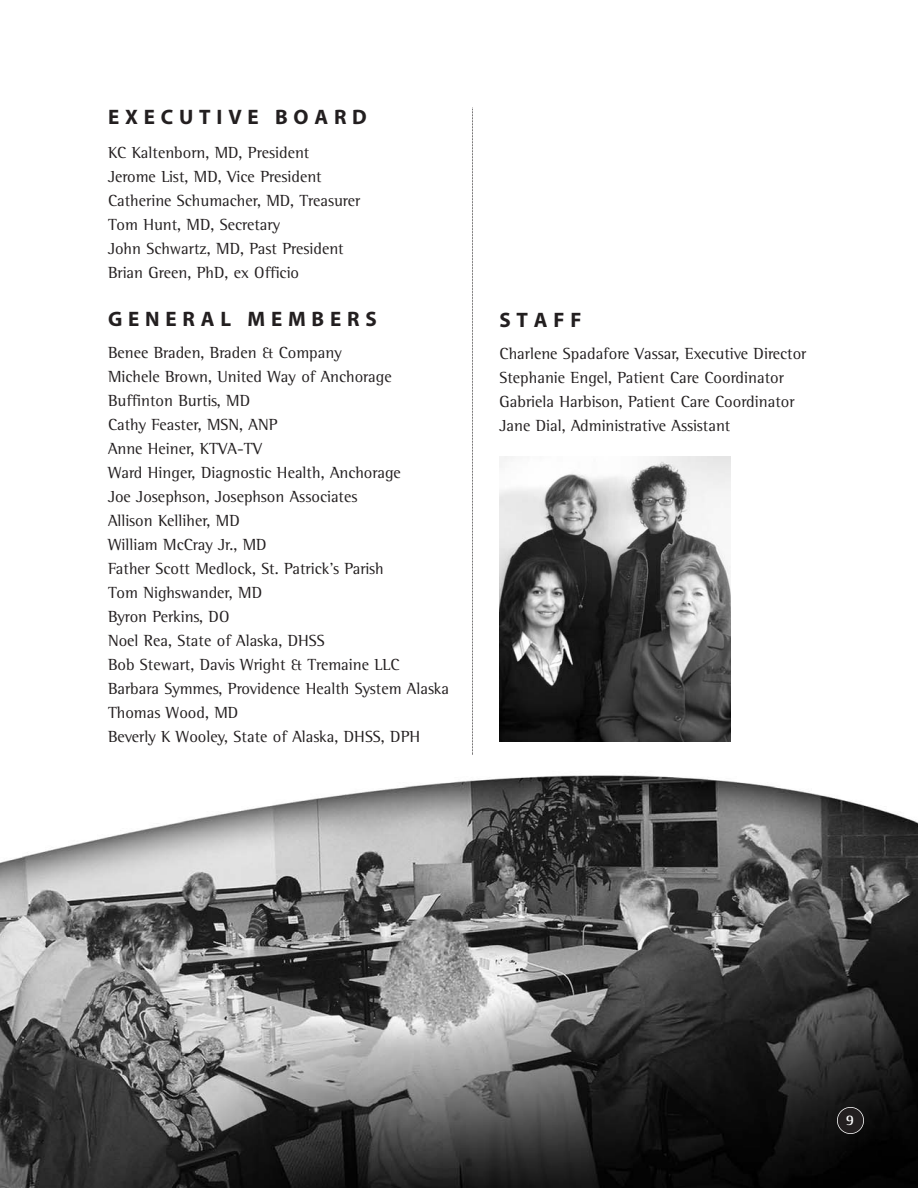
<style>
.page{position:relative;width:918px;height:1188px;background:#fff}
.page>*{position:absolute;margin:0;border:0;box-sizing:border-box;transform-origin:0 0}
.t1{font:21px "Myriad MM Bold";letter-spacing:.275em;color:#231f20}
.t2{font:16.5px/24px "Rotis Semi Serif";color:#231f20}
.t3{font:700 15px "Rotis Semi Serif";color:#fff}
</style>
<div class="page">
<img style="left:0;top:107px;width:918px;height:1081px">
<div style="left:838px;top:1108px;width:25px;height:25px;background:#231f20;border-radius:50%"></div>
<div style="left:837px;top:1107px;width:27px;height:27px;border:2px solid #fff;border-radius:50%"></div>
<img style="left:500px;top:457px;width:230px;height:284px">
<svg style="left:472px;top:108px;width:1px;height:647px"></svg>
<p class="t1" style="left:108px;top:109px;width:260px">EXECUTIVE BOARD</p>
<p class="t2" style="left:108px;top:142px;width:254px">KC Kaltenborn, MD, President<br>Jerome List, MD, Vice President<br>Catherine Schumacher, MD, Treasurer<br>Tom Hunt, MD, Secretary<br>John Schwartz, MD, Past President<br>Brian Green, PhD, ex Officio</p>
<p class="t1" style="left:108px;top:311px;width:270px">GENERAL MEMBERS</p>
<p class="t2" style="left:108px;top:342px;width:343px">Benee Braden, Braden &amp; Company<br>Michele Brown, United Way of Anchorage<br>Buffinton Burtis, MD<br>Cathy Feaster, MSN, ANP<br>Anne Heiner, KTVA-TV<br>Ward Hinger, Diagnostic Health, Anchorage<br>Joe Josephson, Josephson Associates<br>Allison Kelliher, MD<br>William McCray Jr., MD<br>Father Scott Medlock, St. Patrick’s Parish<br>Tom Nighswander, MD<br>Byron Perkins, DO<br>Noel Rea, State of Alaska, DHSS<br>Bob Stewart, Davis Wright &amp; Tremaine LLC<br>Barbara Symmes, Providence Health System Alaska<br>Thomas Wood, MD<br>Beverly K Wooley, State of Alaska, DHSS, DPH</p>
<p class="t1" style="left:500px;top:312px;width:84px">STAFF</p>
<p class="t2" style="left:500px;top:343px;width:309px">Charlene Spadafore Vassar, Executive Director Stephanie Engel, Patient Care Coordinator Gabriela Harbison, Patient Care Coordinator Jane Dial, Administrative Assistant</p>
<p class="t3" style="left:846px;top:1114px;width:10px">9</p>
</div>
